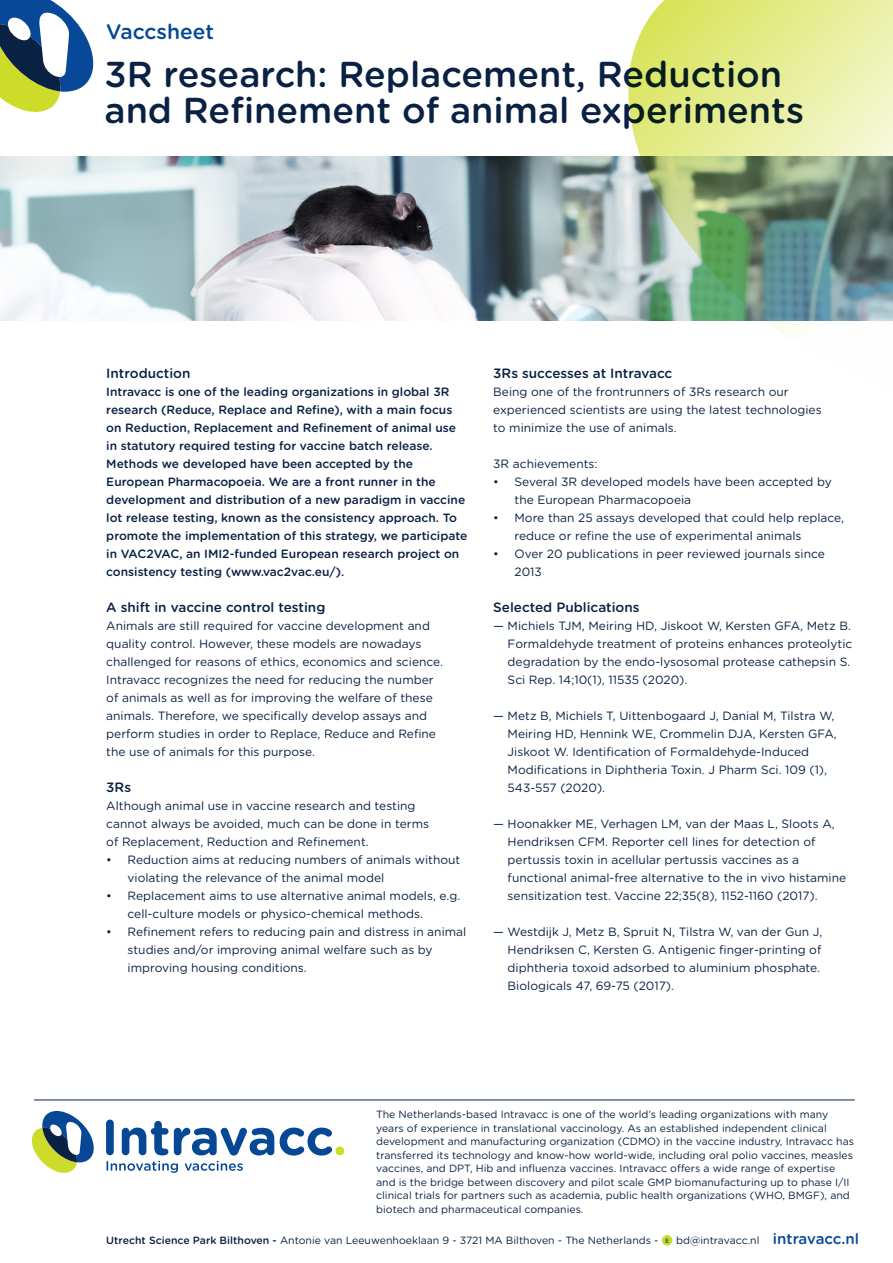
<style>
.page{position:relative;width:893px;height:1263px;background:#fff}
.page>*{position:absolute;margin:0;border:0;box-sizing:border-box;transform-origin:0 0}
.Kop{font:500 36px/36px "Gotham Rounded";color:#092143}
.Kop-2{font:500 21px "Gotham Rounded";color:#074896}
.Platte_tekst{font:500 13.5px "Gotham Rounded";color:#092143}
.Platte_tekst-2{font:12px/18px "Gotham Rounded";color:#092143}
.Platte_tekst-3{font:500 12px/18px "Gotham Rounded";color:#092143}
.t1{font:10.5px/13.5px "Gotham Rounded";color:#092143}
.s1{font-weight:500}
.s2{font-weight:500;font-size:6.3px;color:#074896}
.s3{font-weight:500;font-size:15px;color:#074896}
</style>
<div class="page">
<svg style="left:0;top:0;width:93px;height:112px"></svg>
<div style="left:106px;top:1119px;width:8px;height:36px;background:#074896;border-radius:4px"></div>
<svg style="left:122px;top:1121px;width:152px;height:34px"></svg>
<svg style="left:280px;top:1127px;width:52px;height:28px"></svg>
<div style="left:335px;top:1147px;width:9px;height:8px;background:#cddc28;border-radius:4px"></div>
<svg style="left:107px;top:1161px;width:71px;height:12px"></svg>
<svg style="left:185px;top:1161px;width:58px;height:10px"></svg>
<svg style="left:32px;top:1111px;width:62px;height:62px"></svg>
<div style="left:662px;top:1235px;width:10px;height:10px;background:#cddc28;border-radius:50%"></div>
<hr style="left:34px;top:1099px;width:821px;height:1px;background:#092143">
<img style="left:0;top:156px;width:621px;height:165px">
<img style="left:621px;top:0;width:272px;height:337px">
<p class="Kop-2" style="left:106px;top:16px;width:109px">Vaccsheet</p>
<p class="Kop" style="left:105px;top:54px;width:701px">3R research: Replacement, Reduction and Refinement of animal experiments</p>
<p class="Platte_tekst" style="left:106px;top:364px;width:86px">Introduction</p>
<p class="Platte_tekst-3" style="left:106px;top:382px;width:363px">Intravacc is one of the leading organizations in global 3R research (Reduce, Replace and Refine), with a main focus on Reduction, Replacement and Refinement of animal use in statutory required testing for vaccine batch release.<br>Methods we developed have been accepted by the European Pharmacopoeia. We are a front runner in the development and distribution of a new paradigm in vaccine lot release testing, known as the consistency approach. To promote the implementation of this strategy, we participate in VAC2VAC, an IMI2-funded European research project on consistency testing (www.vac2vac.eu/).</p>
<p class="Platte_tekst" style="left:106px;top:598px;width:221px">A shift in vaccine control testing</p>
<p class="Platte_tekst-2" style="left:106px;top:616px;width:325px">Animals are still required for vaccine development and</p>
<p class="Platte_tekst-2" style="left:106px;top:634px;width:317px">quality control. However, these models are nowadays</p>
<p class="Platte_tekst-2" style="left:106px;top:652px;width:338px">challenged for reasons of ethics, economics and science.<br>Intravacc recognizes the need for reducing the number</p>
<p class="Platte_tekst-2" style="left:106px;top:688px;width:328px">of animals as well as for improving the welfare of these</p>
<p class="Platte_tekst-2" style="left:106px;top:706px;width:322px">animals. Therefore, we specifically develop assays and</p>
<p class="Platte_tekst-2" style="left:106px;top:724px;width:331px">perform studies in order to Replace, Reduce and Refine</p>
<p class="Platte_tekst-2" style="left:106px;top:742px;width:210px">the use of animals for this purpose.</p>
<p class="Platte_tekst" style="left:106px;top:778px;width:26px">3Rs</p>
<p class="Platte_tekst-2" style="left:106px;top:796px;width:311px">Although animal use in vaccine research and testing</p>
<p class="Platte_tekst-2" style="left:106px;top:814px;width:324px">cannot always be avoided, much can be done in terms</p>
<p class="Platte_tekst-2" style="left:106px;top:832px;width:264px">of Replacement, Reduction and Refinement.</p>
<p class="Platte_tekst-2" style="left:128px;top:850px;width:334px;text-indent:-21px">• Reduction aims at reducing numbers of animals without violating the relevance of the animal model</p>
<p class="Platte_tekst-2" style="left:128px;top:886px;width:334px;text-indent:-21px">• Replacement aims to use alternative animal models, e.g. cell-culture models or physico-chemical methods.</p>
<p class="Platte_tekst-2" style="left:128px;top:922px;width:340px;text-indent:-21px">• Refinement refers to reducing pain and distress in animal studies and/or improving animal welfare such as by improving housing conditions.</p>
<p class="Platte_tekst" style="left:493px;top:364px;width:181px">3Rs successes at Intravacc</p>
<p class="Platte_tekst-2" style="left:493px;top:382px;width:330px">Being one of the frontrunners of 3Rs research our experienced scientists are using the latest technologies to minimize the use of animals.</p>
<p class="Platte_tekst-2" style="left:493px;top:454px;width:106px">3R achievements:</p>
<p class="Platte_tekst-2" style="left:514px;top:472px;width:319px;text-indent:-21px">• Several 3R developed models have been accepted by the European Pharmacopoeia</p>
<p class="Platte_tekst-2" style="left:514px;top:508px;width:331px;text-indent:-21px">• More than 25 assays developed that could help replace, reduce or refine the use of experimental animals</p>
<p class="Platte_tekst-2" style="left:514px;top:544px;width:312px;text-indent:-21px">• Over 20 publications in peer reviewed journals since<br>2013</p>
<p class="Platte_tekst" style="left:493px;top:598px;width:148px">Selected Publications</p>
<p class="Platte_tekst-2" style="left:508px;top:616px;width:346px;text-indent:-14px">— Michiels TJM, Meiring HD, Jiskoot W, Kersten GFA, Metz B.<br>Formaldehyde treatment of proteins enhances proteolytic degradation by the endo-lysosomal protease cathepsin S.<br>Sci Rep. 14;10(1), 11535 (2020).</p>
<p class="Platte_tekst-2" style="left:508px;top:706px;width:331px;text-indent:-14px">— Metz B, Michiels T, Uittenbogaard J, Danial M, Tilstra W, Meiring HD, Hennink WE, Crommelin DJA, Kersten GFA, Jiskoot W. Identification of Formaldehyde-Induced Modifications in Diphtheria Toxin. J Pharm Sci. 109 (1), 543-557 (2020).</p>
<p class="Platte_tekst-2" style="left:508px;top:814px;width:340px;text-indent:-14px">— Hoonakker ME, Verhagen LM, van der Maas L, Sloots A, Hendriksen CFM. Reporter cell lines for detection of pertussis toxin in acellular pertussis vaccines as a functional animal-free alternative to the in vivo histamine sensitization test. Vaccine 22;35(8), 1152-1160 (2017).</p>
<p class="Platte_tekst-2" style="left:508px;top:922px;width:316px;text-indent:-14px">— Westdijk J, Metz B, Spruit N, Tilstra W, van der Gun J, Hendriksen C, Kersten G. Antigenic finger-printing of diphtheria toxoid adsorbed to aluminium phosphate.<br>Biologicals 47, 69-75 (2017).</p>
<p class="t1" style="left:376px;top:1107px;width:479px">The Netherlands-based Intravacc is one of the world’s leading organizations with many years of experience in translational vaccinology. As an established independent clinical development and manufacturing organization (CDMO) in the vaccine industry, Intravacc has transferred its technology and know-how world-wide, including oral polio vaccines, measles vaccines, and DPT, Hib and influenza vaccines. Intravacc offers a wide range of expertise and is the bridge between discovery and pilot scale GMP biomanufacturing up to phase I/II clinical trials for partners such as academia, public health organizations (WHO, BMGF), and biotech and pharmaceutical companies.</p>
<p class="t1" style="left:106px;top:1233px;width:754px"><span class="s1">Utrecht Science Park Bilthoven -</span> Antonie van Leeuwenhoeklaan 9 - 3721 MA Bilthoven - The Netherlands - <span class="s2">e</span> bd@intravacc.nl <span class="s3">intravacc.nl</span></p>
</div>
